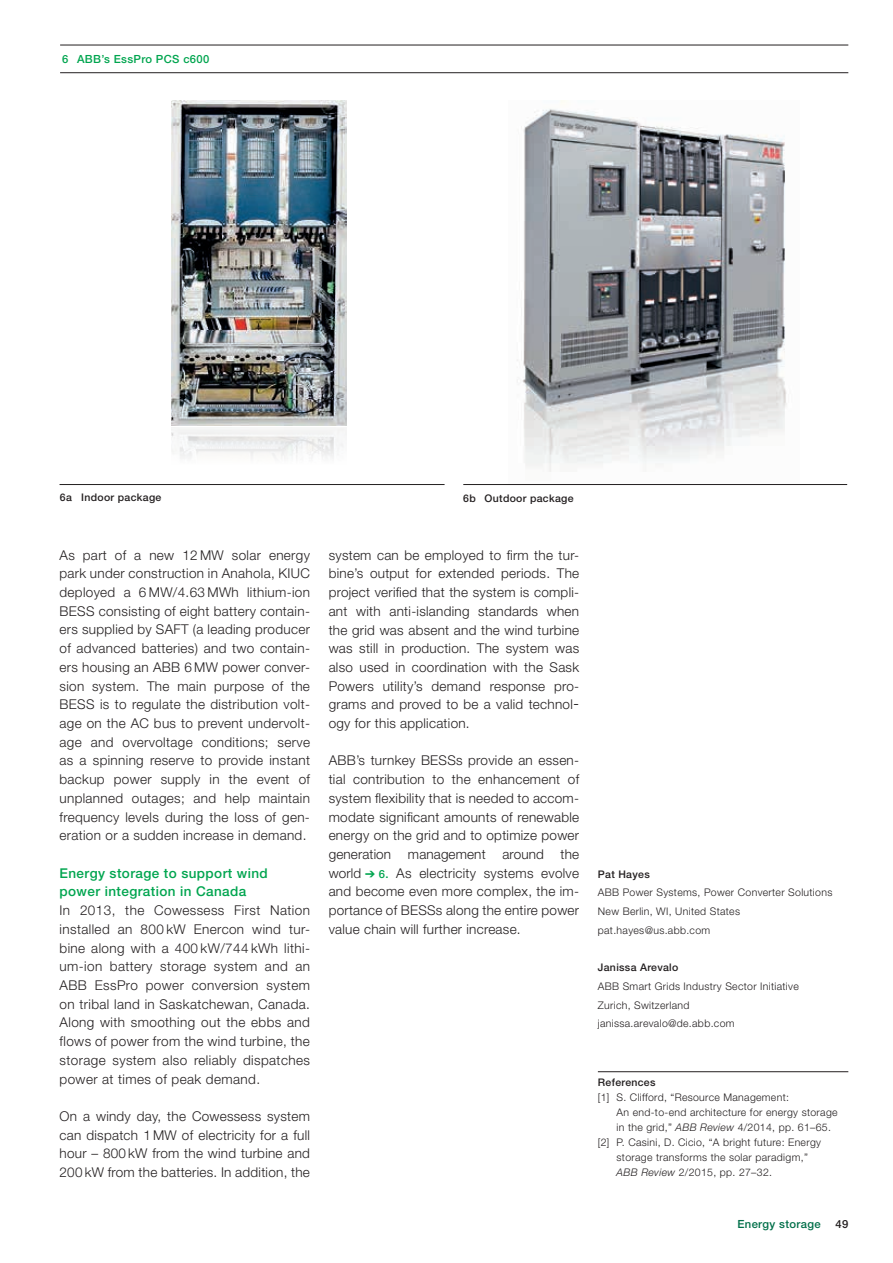
<style>
.page{position:relative;width:893px;height:1263px;background:#fff}
.page>*{position:absolute;margin:0;border:0;box-sizing:border-box;transform-origin:0 0}
.t1{font:300 13.5px/18.8px "Helvetica Neue";letter-spacing:.02em;color:#231f20;text-align:justify}
.t2{font:500 13.5px/18.8px "Helvetica Neue";letter-spacing:.03em;color:#00a54f}
.t3{font:500 11.25px "Helvetica Neue";letter-spacing:.03em;color:#00a54f}
.t4{font:500 11.25px "Helvetica Neue";letter-spacing:.03em;color:#006f49}
.t5{font:500 11.25px "Helvetica Neue";color:#231f20}
.t6{font:300 10.5px/18.8px "Helvetica Neue";letter-spacing:.03em;color:#231f20}
.t7{font:500 10.5px "Helvetica Neue";letter-spacing:.03em;color:#231f20}
.s1{color:#00a54f}
.s2{font-weight:500;font-size:11.25px;color:#00a54f}
.s3{font-style:italic}
</style>
<div class="page">
<img style="left:517px;top:100px;width:270px;height:372px">
<hr style="left:60px;top:484px;width:385px;height:1px;background:#231f20">
<hr style="left:463px;top:484px;width:384px;height:1px;background:#231f20">
<hr style="left:60px;top:72px;width:788px;height:1px;background:#231f20">
<hr style="left:60px;top:45px;width:788px;height:1px;background:#231f20">
<img style="left:172px;top:428px;width:174px;height:30px">
<img style="left:172px;top:100px;width:174px;height:326px">
<hr style="left:598px;top:1071px;width:250px;height:1px;background:#231f20">
<p class="t3" style="left:62px;top:52px;width:149px">6 ABB’s EssPro PCS c600</p>
<p class="t7" style="left:60px;top:491px;width:103px">6a Indoor package</p>
<p class="t7" style="left:463px;top:492px;width:112px">6b Outdoor package</p>
<p class="t1" style="left:60px;top:545px;width:252px">As part of a new 12 MW solar energy park under construction in Anahola, KIUC deployed a 6 MW/4.63 MWh lithium-ion BESS consisting of eight battery contain&shy;ers supplied by SAFT (a leading producer of advanced batteries) and two contain&shy;ers housing an ABB 6 MW power conver&shy;sion system. The main purpose of the BESS is to regulate the distribution volt&shy;age on the AC bus to prevent undervolt&shy;age and overvoltage conditions; serve as a spinning reserve to provide instant backup power supply in the event of unplanned outages; and help maintain frequency levels during the loss of gen&shy;eration or a sudden increase in demand.</p>
<p class="t2" style="left:60px;top:863px;width:210px">Energy storage to support wind power integration in Canada</p>
<p class="t1" style="left:60px;top:901px;width:252px">In 2013, the Cowessess First Nation installed an 800 kW Enercon wind tur&shy;bine along with a 400 kW/744 kWh lithi&shy;um-ion battery storage system and an ABB EssPro power conversion system on tribal land in Saskatchewan, Canada.<br>Along with smoothing out the ebbs and flows of power from the wind turbine, the storage system also reliably dispatches power at times of peak demand.</p>
<p class="t1" style="left:60px;top:1106px;width:252px">On a windy day, the Cowessess system can dispatch 1 MW of electricity for a full hour – 800 kW from the wind turbine and 200 kW from the batteries. In addition, the</p>
<p class="t1" style="left:329px;top:545px;width:252px;text-align:left">system can be employed to firm the tur&shy;bine’s output for extended periods. The project verified that the system is compli&shy;ant with anti-islanding standards when the grid was absent and the wind turbine was still in production. The system was also used in coordination with the Sask Powers utility’s demand response pro&shy;grams and proved to be a valid technol&shy;ogy for this application.</p>
<p class="t1" style="left:329px;top:751px;width:252px">ABB’s turnkey BESSs provide an essen&shy;tial contribution to the enhancement of system flexibility that is needed to accom&shy;modate significant amounts of renewable energy on the grid and to optimize power generation management around the world <span class="s1">➔</span> <span class="s2">6.</span> As electricity systems evolve and become even more complex, the im&shy;portance of BESSs along the entire power value chain will further increase.</p>
<p class="t7" style="left:598px;top:868px;width:53px">Pat Hayes</p>
<p class="t6" style="left:598px;top:883px;width:236px">ABB Power Systems, Power Converter Solutions<br>New Berlin, WI, United States pat.hayes@us.abb.com</p>
<p class="t7" style="left:598px;top:961px;width:82px">Janissa Arevalo</p>
<p class="t6" style="left:598px;top:977px;width:202px">ABB Smart Grids Industry Sector Initiative<br>Zurich, Switzerland janissa.arevalo@de.abb.com</p>
<p class="t7" style="left:598px;top:1076px;width:59px">References</p>
<p class="t6" style="left:598px;top:1088px;width:193px">[1] S. Clifford, “Resource Management:</p>
<p class="t6" style="left:617px;top:1103px;width:223px">An end-to-end architecture for energy storage</p>
<p class="t6" style="left:617px;top:1118px;width:216px">in the grid,” <span class="s3">ABB Review</span> 4/2014, pp. 61–65.</p>
<p class="t6" style="left:598px;top:1133px;width:225px">[2] P. Casini, D. Cicio, “A bright future: Energy</p>
<p class="t6" style="left:617px;top:1148px;width:193px">storage transforms the solar paradigm,”</p>
<p class="t6" style="left:617px;top:1163px;width:157px"><span class="s3">ABB Review</span> 2/2015, pp. 27–32.</p>
<p class="t4" style="left:737px;top:1217px;width:85px">Energy storage</p>
<p class="t5" style="left:835px;top:1217px;width:14px">49</p>
</div>
